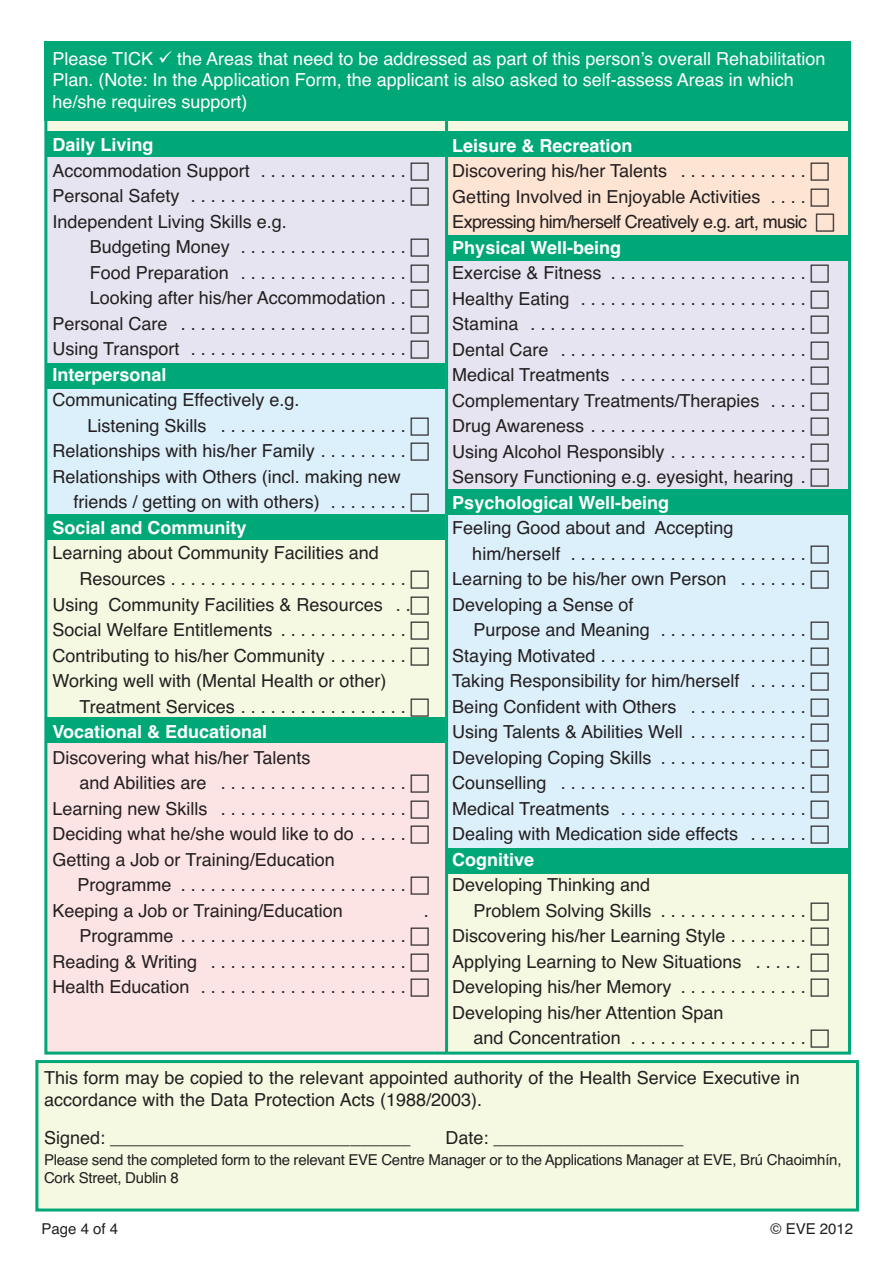
<style>
.page{position:relative;width:893px;height:1263px;background:#fff}
.page>*{position:absolute;margin:0;border:0;box-sizing:border-box;transform-origin:0 0}
.t1{font:18px/25.5px "Helvetica";color:#231f20;text-align:justify}
.t2{font:18px/21.6px "Helvetica";color:#fff}
.t3{font:700 18px "Helvetica";color:#fff}
.t4{font:15px/18px "Helvetica";letter-spacing:-.02em;color:#231f20}
</style>
<div class="page">
<div style="left:38px;top:1063px;width:818px;height:145px;background:#f6f9e1"></div>
<div style="left:35px;top:1060px;width:824px;height:151px;border:3px solid #00a777"></div>
<div style="left:47px;top:87px;width:802px;height:184px;background:#f6f9e1"></div>
<div style="left:447px;top:858px;width:401px;height:194px;background:#f6f9e1"></div>
<div style="left:447px;top:503px;width:401px;height:350px;background:#dcf0fb"></div>
<div style="left:448px;top:251px;width:400px;height:253px;background:#e6e4f1"></div>
<div style="left:448px;top:154px;width:401px;height:93px;background:#fee4d2"></div>
<div style="left:46px;top:537px;width:400px;height:185px;background:#f6f9e1"></div>
<div style="left:47px;top:739px;width:400px;height:313px;background:#fce3e4"></div>
<div style="left:47px;top:138px;width:400px;height:228px;background:#e6e4f1"></div>
<div style="left:47px;top:369px;width:400px;height:153px;background:#dcf0fb"></div>
<div style="left:45px;top:363px;width:400px;height:26px;background:#00a777"></div>
<div style="left:446px;top:235px;width:403px;height:26px;background:#00a777"></div>
<div style="left:45px;top:514px;width:400px;height:26px;background:#00a777"></div>
<div style="left:447px;top:489px;width:402px;height:26px;background:#00a777"></div>
<div style="left:45px;top:717px;width:400px;height:26px;background:#00a777"></div>
<div style="left:447px;top:848px;width:402px;height:25px;background:#00a777"></div>
<div style="left:45px;top:131px;width:400px;height:26px;background:#00a777"></div>
<div style="left:438px;top:131px;width:411px;height:26px;background:#00a777"></div>
<div style="left:44px;top:41px;width:807px;height:79px;background:#00a777"></div>
<hr style="left:445px;top:117px;width:3px;height:935px;background:#00a777">
<p class="t2" style="left:53px;top:48px;width:774px">Please TICK ✓ the Areas that need to be addressed as part of this person’s overall Rehabilitation<br>Plan. (Note: In the Application Form, the applicant is also asked to self-assess Areas in which he/she requires support)</p>
<p class="t3" style="left:53px;top:135px;width:103px">Daily Living</p>
<p class="t1" style="left:53px;top:158px;width:355px">Accommodation Support . . . . . . . . . . . . . . .<br>Personal Safety . . . . . . . . . . . . . . . . . . . . . .<br>Independent Living Skills e.g.</p>
<p class="t1" style="left:53px;top:234px;width:355px;text-align:right">Budgeting Money . . . . . . . . . . . . . . . . .<br>Food Preparation . . . . . . . . . . . . . . . . .<br>Looking after his/her Accommodation . .<br>Personal Care . . . . . . . . . . . . . . . . . . . . . . .<br>Using Transport . . . . . . . . . . . . . . . . . . . . . .</p>
<p class="t3" style="left:53px;top:364px;width:116px">Interpersonal</p>
<p class="t1" style="left:53px;top:387px;width:248px">Communicating Effectively e.g.</p>
<p class="t1" style="left:87px;top:413px;width:320px">Listening Skills . . . . . . . . . . . . . . . . . . .</p>
<p class="t1" style="left:53px;top:438px;width:355px">Relationships with his/her Family . . . . . . . . .</p>
<p class="t1" style="left:53px;top:464px;width:350px">Relationships with Others (incl. making new</p>
<p class="t1" style="left:74px;top:489px;width:334px">friends / getting on with others) . . . . . . . .</p>
<p class="t3" style="left:53px;top:517px;width:196px">Social and Community</p>
<p class="t1" style="left:53px;top:540px;width:328px">Learning about Community Facilities and</p>
<p class="t1" style="left:80px;top:566px;width:328px">Resources . . . . . . . . . . . . . . . . . . . . . . . .</p>
<p class="t1" style="left:53px;top:591px;width:360px">Using Community Facilities &amp; Resources . .</p>
<p class="t1" style="left:53px;top:617px;width:355px">Social Welfare Entitlements . . . . . . . . . . . . .</p>
<p class="t1" style="left:53px;top:642px;width:355px">Contributing to his/her Community . . . . . . . .</p>
<p class="t1" style="left:53px;top:668px;width:335px">Working well with (Mental Health or other)</p>
<p class="t1" style="left:80px;top:693px;width:328px">Treatment Services . . . . . . . . . . . . . . . . .</p>
<p class="t3" style="left:53px;top:721px;width:216px">Vocational &amp; Educational</p>
<p class="t1" style="left:53px;top:744px;width:259px">Discovering what his/her Talents</p>
<p class="t1" style="left:80px;top:770px;width:328px">and Abilities are . . . . . . . . . . . . . . . . . . .</p>
<p class="t1" style="left:53px;top:795px;width:355px">Learning new Skills . . . . . . . . . . . . . . . . . . .</p>
<p class="t1" style="left:53px;top:821px;width:355px">Deciding what he/she would like to do . . . . .</p>
<p class="t1" style="left:53px;top:846px;width:284px">Getting a Job or Training/Education</p>
<p class="t1" style="left:78px;top:872px;width:330px">Programme . . . . . . . . . . . . . . . . . . . . . . .</p>
<p class="t1" style="left:53px;top:897px;width:292px">Keeping a Job or Training/Education</p>
<p class="t1" style="left:424px;top:897px;width:7px">.</p>
<p class="t1" style="left:53px;top:923px;width:355px;text-indent:27px">Programme . . . . . . . . . . . . . . . . . . . . . . .<br>Reading &amp; Writing . . . . . . . . . . . . . . . . . . . .<br>Health Education . . . . . . . . . . . . . . . . . . . . .</p>
<p class="t3" style="left:452px;top:135px;width:182px">Leisure &amp; Recreation</p>
<p class="t1" style="left:452px;top:158px;width:356px">Discovering his/her Talents . . . . . . . . . . . . .<br>Getting Involved in Enjoyable Activities . . . .<br>Expressing him/herself Creatively e.g. art, music</p>
<p class="t3" style="left:452px;top:237px;width:170px">Physical Well-being</p>
<p class="t1" style="left:452px;top:260px;width:355px">Exercise &amp; Fitness . . . . . . . . . . . . . . . . . . . .<br>Healthy Eating . . . . . . . . . . . . . . . . . . . . . . .<br>Stamina . . . . . . . . . . . . . . . . . . . . . . . . . . . .<br>Dental Care . . . . . . . . . . . . . . . . . . . . . . . . .<br>Medical Treatments . . . . . . . . . . . . . . . . . . .<br>Complementary Treatments/Therapies . . . .<br>Drug Awareness . . . . . . . . . . . . . . . . . . . . . .<br>Using Alcohol Responsibly . . . . . . . . . . . . . .<br>Sensory Functioning e.g. eyesight, hearing .</p>
<p class="t3" style="left:452px;top:492px;width:218px">Psychological Well-being</p>
<p class="t1" style="left:452px;top:515px;width:283px">Feeling Good about and Accepting</p>
<p class="t1" style="left:472px;top:541px;width:335px">him/herself . . . . . . . . . . . . . . . . . . . . . . . .</p>
<p class="t1" style="left:452px;top:566px;width:355px">Learning to be his/her own Person . . . . . . .</p>
<p class="t1" style="left:452px;top:592px;width:183px">Developing a Sense of</p>
<p class="t1" style="left:474px;top:617px;width:334px">Purpose and Meaning . . . . . . . . . . . . . . .</p>
<p class="t1" style="left:452px;top:643px;width:355px">Staying Motivated . . . . . . . . . . . . . . . . . . . . .</p>
<p class="t1" style="left:452px;top:668px;width:355px">Taking Responsibility for him/herself . . . . . .</p>
<p class="t1" style="left:452px;top:694px;width:355px">Being Confident with Others . . . . . . . . . . . .</p>
<p class="t1" style="left:452px;top:719px;width:355px">Using Talents &amp; Abilities Well . . . . . . . . . . . .</p>
<p class="t1" style="left:452px;top:745px;width:355px">Developing Coping Skills . . . . . . . . . . . . . . .</p>
<p class="t1" style="left:452px;top:770px;width:355px">Counselling . . . . . . . . . . . . . . . . . . . . . . . . .</p>
<p class="t1" style="left:452px;top:796px;width:355px">Medical Treatments . . . . . . . . . . . . . . . . . . .</p>
<p class="t1" style="left:452px;top:821px;width:355px">Dealing with Medication side effects . . . . . .</p>
<p class="t3" style="left:452px;top:849px;width:83px">Cognitive</p>
<p class="t1" style="left:452px;top:872px;width:199px">Developing Thinking and</p>
<p class="t1" style="left:474px;top:898px;width:334px">Problem Solving Skills . . . . . . . . . . . . . . .</p>
<p class="t1" style="left:452px;top:923px;width:355px">Discovering his/her Learning Style . . . . . . . .</p>
<p class="t1" style="left:452px;top:949px;width:350px">Applying Learning to New Situations . . . . .</p>
<p class="t1" style="left:452px;top:974px;width:355px">Developing his/her Memory . . . . . . . . . . . . .</p>
<p class="t1" style="left:452px;top:1000px;width:273px">Developing his/her Attention Span</p>
<p class="t1" style="left:474px;top:1025px;width:334px">and Concentration . . . . . . . . . . . . . . . . . .</p>
<p class="t1" style="left:44px;top:1067px;width:757px;line-height:21.6px">This form may be copied to the relevant appointed authority of the Health Service Executive in accordance with the Data Protection Acts (1988/2003).</p>
<p class="t1" style="left:44px;top:1125px;width:368px">Signed: ______________________________</p>
<p class="t1" style="left:445px;top:1125px;width:240px">Date: ___________________</p>
<p class="t4" style="left:44px;top:1150px;width:799px">Please send the completed form to the relevant EVE Centre Manager or to the Applications Manager at EVE, Brú Chaoimhín,<br>Cork Street, Dublin 8</p>
<p class="t4" style="left:42px;top:1219px;width:78px">Page 4 of 4</p>
<p class="t4" style="left:770px;top:1219px;width:84px">© EVE 2012</p>
</div>
